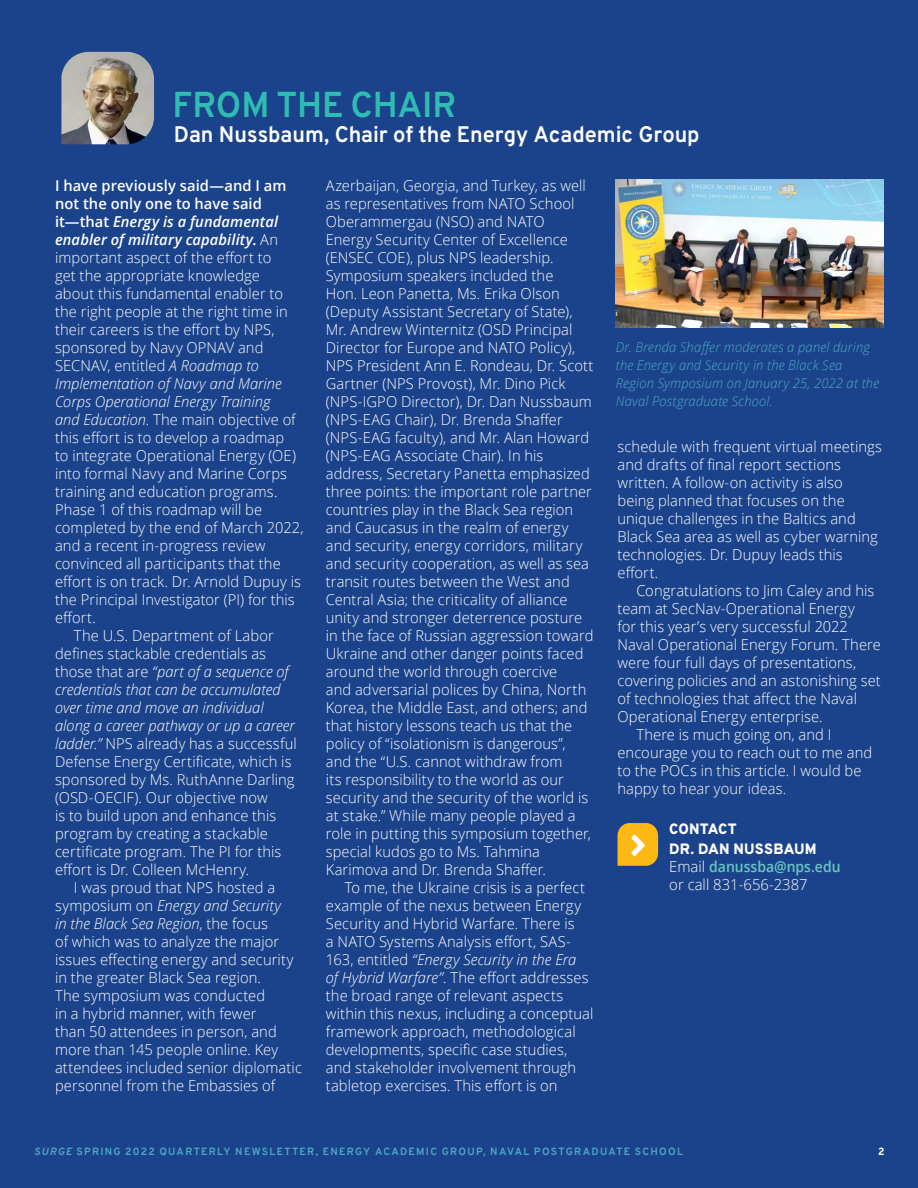
<style>
.page{position:relative;width:918px;height:1188px;background:#1b438b}
.page>*{position:absolute;margin:0;border:0;box-sizing:border-box;transform-origin:0 0}
.t1{font:700 36px "Overpass";letter-spacing:-.005em;color:#2fbcb2}
.t2{font:700 22.5px "Overpass";color:#fff}
.t3{font:300 15px/18px "Open Sans";letter-spacing:.005em;color:#fff}
.t4{font:italic 300 15px "Open Sans";color:#fff}
.t5{font:italic 600 15px "Open Sans";letter-spacing:.005em;color:#fff}
.t6{font:600 15px "Open Sans";letter-spacing:.005em;color:#fff}
.t7{font:800 15px/19.4px "Overpass";letter-spacing:.01em;color:#fff}
.t8{font:italic 300 13.5px/18px "Open Sans";letter-spacing:.02em;color:#4fa9c6;scale:.96 1}
.t9{font:700 10.5px "Overpass";letter-spacing:.125em;color:#4fa9c6}
.t10{font:800 10.5px "Overpass";color:#fff}
.s1{font-style:normal}
.s2{font-weight:300;font-style:normal}
.s3{font-style:italic}
.s4{font-weight:600;color:#69c7c0}
</style>
<div class="page">
<img style="left:61px;top:52px;width:93px;height:92px">
<img style="left:616px;top:179px;width:267px;height:149px">
<svg style="left:618px;top:823px;width:40px;height:43px;background:#efb11a"></svg>
<h1 class="t1" style="left:173px;top:78px;width:285px">FROM THE CHAIR</h1>
<h2 class="t2" style="left:174px;top:118px;width:527px">Dan Nussbaum, Chair of the Energy Academic Group</h2>
<p class="t6" style="left:55px;top:175px;width:233px">I have previously said—and I am</p>
<p class="t6" style="left:55px;top:193px;width:208px">not the only one to have said</p>
<p class="t5" style="left:55px;top:211px;width:225px"><span class="s1">it—that</span> Energy is a fundamental</p>
<p class="t5" style="left:55px;top:229px;width:225px">enabler of military capability<span class="s1">.</span> <span class="s2">An</span></p>
<p class="t3" style="left:55px;top:248px;width:218px">important aspect of the effort to</p>
<p class="t3" style="left:55px;top:266px;width:206px">get the appropriate knowledge</p>
<p class="t3" style="left:55px;top:284px;width:229px">about this fundamental enabler to</p>
<p class="t3" style="left:55px;top:302px;width:234px">the right people at the right time in</p>
<p class="t3" style="left:55px;top:320px;width:221px">their careers is the effort by NPS,</p>
<p class="t3" style="left:55px;top:338px;width:210px">sponsored by Navy OPNAV and</p>
<p class="t3" style="left:55px;top:356px;width:205px">SECNAV, entitled <span class="s3">A Roadmap to</span></p>
<p class="t4" style="left:55px;top:373px;width:228px">Implementation of Navy and Marine</p>
<p class="t4" style="left:55px;top:391px;width:217px">Corps Operational Energy Training</p>
<p class="t3" style="left:55px;top:410px;width:242px"><span class="s3">and Education</span>. The main objective of</p>
<p class="t3" style="left:55px;top:428px;width:231px">this effort is to develop a roadmap</p>
<p class="t3" style="left:55px;top:446px;width:243px">to integrate Operational Energy (OE)</p>
<p class="t3" style="left:55px;top:464px;width:234px">into formal Navy and Marine Corps</p>
<p class="t3" style="left:55px;top:482px;width:224px">training and education programs.</p>
<p class="t3" style="left:55px;top:500px;width:209px">Phase 1 of this roadmap will be</p>
<p class="t3" style="left:55px;top:518px;width:250px">completed by the end of March 2022,</p>
<p class="t3" style="left:55px;top:536px;width:212px">and a recent in-progress review</p>
<p class="t3" style="left:55px;top:554px;width:227px">convinced all participants that the</p>
<p class="t3" style="left:55px;top:572px;width:247px">effort is on track. Dr. Arnold Dupuy is</p>
<p class="t3" style="left:55px;top:590px;width:241px">the Principal Investigator (PI) for this</p>
<p class="t3" style="left:55px;top:608px;width:42px">effort.</p>
<p class="t3" style="left:74px;top:626px;width:201px">The U.S. Department of Labor</p>
<p class="t3" style="left:55px;top:644px;width:212px">defines stackable credentials as</p>
<p class="t4" style="left:55px;top:661px;width:235px"><span class="s1">those that are</span> “part of a sequence of</p>
<p class="t4" style="left:55px;top:679px;width:227px">credentials that can be accumulated</p>
<p class="t4" style="left:55px;top:697px;width:210px">over time and move an individual</p>
<p class="t4" style="left:55px;top:715px;width:241px">along a career pathway or up a career</p>
<p class="t3" style="left:55px;top:734px;width:243px"><span class="s3">ladder.”</span> NPS already has a successful</p>
<p class="t3" style="left:55px;top:752px;width:238px">Defense Energy Certificate, which is</p>
<p class="t3" style="left:55px;top:770px;width:241px">sponsored by Ms. RuthAnne Darling</p>
<p class="t3" style="left:55px;top:788px;width:214px">(OSD-OECIF). Our objective now</p>
<p class="t3" style="left:55px;top:806px;width:223px">is to build upon and enhance this</p>
<p class="t3" style="left:55px;top:824px;width:214px">program by creating a stackable</p>
<p class="t3" style="left:55px;top:842px;width:228px">certificate program. The PI for this</p>
<p class="t3" style="left:55px;top:860px;width:196px">effort is Dr. Colleen McHenry.</p>
<p class="t3" style="left:74px;top:878px;width:203px">I was proud that NPS hosted a</p>
<p class="t4" style="left:55px;top:895px;width:227px"><span class="s1">symposium on</span> Energy and Security</p>
<p class="t4" style="left:55px;top:913px;width:214px">in the Black Sea Region<span class="s1">, the focus</span></p>
<p class="t3" style="left:55px;top:932px;width:226px">of which was to analyze the major</p>
<p class="t3" style="left:55px;top:950px;width:240px">issues effecting energy and security</p>
<p class="t3" style="left:55px;top:968px;width:208px">in the greater Black Sea region.</p>
<p class="t3" style="left:55px;top:986px;width:212px">The symposium was conducted</p>
<p class="t3" style="left:55px;top:1004px;width:203px">in a hybrid manner, with fewer</p>
<p class="t3" style="left:55px;top:1022px;width:223px">than 50 attendees in person, and</p>
<p class="t3" style="left:55px;top:1040px;width:225px">more than 145 people online. Key</p>
<p class="t3" style="left:55px;top:1058px;width:248px">attendees included senior diplomatic</p>
<p class="t3" style="left:55px;top:1076px;width:222px">personnel from the Embassies of</p>
<p class="t3" style="left:326px;top:176px;width:269px">Azerbaijan, Georgia, and Turkey, as well as representatives from NATO School Oberammergau (NSO) and NATO Energy Security Center of Excellence (ENSEC COE), plus NPS leadership.<br>Symposium speakers included the<br>Hon. Leon Panetta, Ms. Erika Olson (Deputy Assistant Secretary of State), Mr. Andrew Winternitz (OSD Principal Director for Europe and NATO Policy), NPS President Ann E. Rondeau, Dr. Scott Gartner (NPS Provost), Mr. Dino Pick (NPS-IGPO Director), Dr. Dan Nussbaum (NPS-EAG Chair), Dr. Brenda Shaffer (NPS-EAG faculty), and Mr. Alan Howard (NPS-EAG Associate Chair). In his address, Secretary Panetta emphasized three points: the important role partner countries play in the Black Sea region and Caucasus in the realm of energy and security, energy corridors, military and security cooperation, as well as sea transit routes between the West and Central Asia; the criticality of alliance unity and stronger deterrence posture in the face of Russian aggression toward Ukraine and other danger points faced around the world through coercive<br>and adversarial polices by China, North Korea, the Middle East, and others; and that history lessons teach us that the policy of “isolationism is dangerous”, and the “U.S. cannot withdraw from<br>its responsibility to the world as our security and the security of the world is at stake.” While many people played a role in putting this symposium together, special kudos go to Ms. Tahmina Karimova and Dr. Brenda Shaffer.</p>
<p class="t3" style="left:326px;top:878px;width:269px;text-indent:19px">To me, the Ukraine crisis is a perfect example of the nexus between Energy Security and Hybrid Warfare. There is<br>a NATO Systems Analysis effort, SAS-163, entitled <span class="s3">“Energy Security in the Era<br>of Hybrid Warfare”</span>. The effort addresses the broad range of relevant aspects within this nexus, including a conceptual framework approach, methodological developments, specific case studies, and stakeholder involvement through tabletop exercises. This effort is on</p>
<p class="t8" style="left:616px;top:337px;width:276px">Dr. Brenda Shaffer moderates a panel during the Energy and Security in the Black Sea Region Symposium on January 25, 2022 at the Naval Postgraduate School.</p>
<p class="t3" style="left:618px;top:437px;width:266px">schedule with frequent virtual meetings and drafts of final report sections written. A follow-on activity is also being planned that focuses on the unique challenges in the Baltics and Black Sea area as well as cyber warning technologies. Dr. Dupuy leads this effort.</p>
<p class="t3" style="left:636px;top:581px;width:240px">Congratulations to Jim Caley and his</p>
<p class="t3" style="left:618px;top:599px;width:239px">team at SecNav-Operational Energy</p>
<p class="t3" style="left:618px;top:617px;width:232px">for this year’s very successful 2022</p>
<p class="t3" style="left:618px;top:635px;width:265px">Naval Operational Energy Forum. There</p>
<p class="t3" style="left:618px;top:653px;width:240px">were four full days of presentations,</p>
<p class="t3" style="left:618px;top:671px;width:265px">covering policies and an astonishing set</p>
<p class="t3" style="left:618px;top:689px;width:241px">of technologies that affect the Naval</p>
<p class="t3" style="left:618px;top:707px;width:207px">Operational Energy enterprise.</p>
<p class="t3" style="left:636px;top:725px;width:197px">There is much going on, and I</p>
<p class="t3" style="left:618px;top:743px;width:256px">encourage you to reach out to me and</p>
<p class="t3" style="left:618px;top:761px;width:246px">to the POCs in this article. I would be</p>
<p class="t3" style="left:618px;top:779px;width:170px">happy to hear your ideas.</p>
<p class="t7" style="left:669px;top:819px;width:149px">CONTACT<br>DR. DAN NUSSBAUM</p>
<p class="t3" style="left:669px;top:857px;width:173px">Email <span class="s4">danussba@nps.edu </span>or call 831-656-2387</p>
<p class="t9" style="left:34px;top:1144px;width:650px"><span class="s3">SURGE</span> SPRING 2022 QUARTERLY NEWSLETTER, ENERGY ACADEMIC GROUP, NAVAL POSTGRADUATE SCHOOL</p>
<p class="t10" style="left:878px;top:1144px;width:8px">2</p>
</div>
